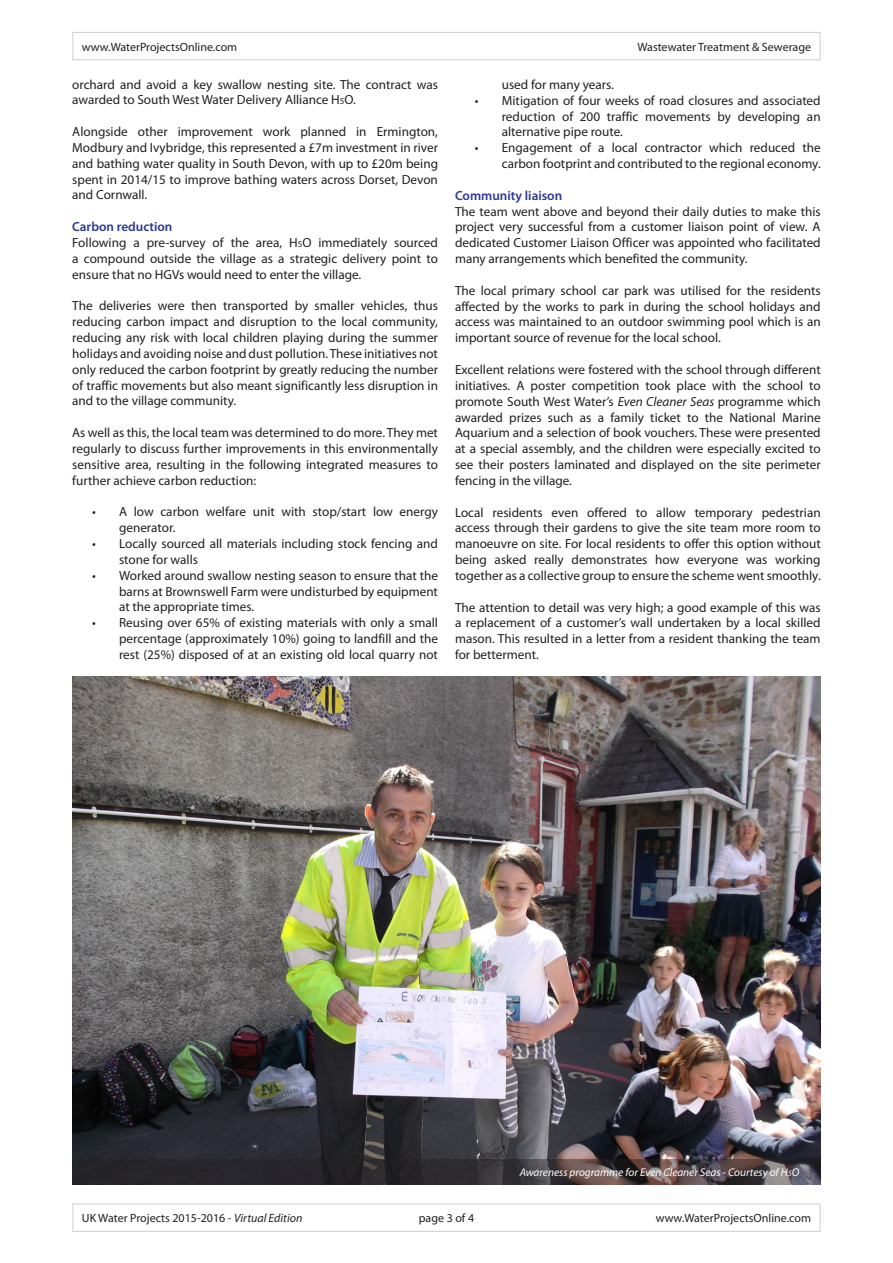
<style>
.page{position:relative;width:893px;height:1263px;background:#fff}
.page>*{position:absolute;margin:0;border:0;box-sizing:border-box;transform-origin:0 0}
.t1{font:13.2px/15.9px "Myriad Pro";color:#231f20;text-align:justify}
.t2{font:600 13.2px "Myriad Pro";color:#2a3890}
.t3{font:12px "Myriad Pro";color:#231f20}
.t4{font:italic 11.25px "Myriad Pro";color:#fff}
.s1{font-size:9px}
.s2{font-weight:600;color:#2a3890}
.s3{font-style:italic}
.s4{font-size:8.25px}
</style>
<div class="page">
<img style="left:72px;top:676px;width:749px;height:483px">
<svg style="left:72px;top:1159px;width:749px;height:25px;background:#3a3437"></svg>
<div style="left:72px;top:32px;width:749px;height:28px;border:1px solid #d1d3d4"></div>
<div style="left:72px;top:1203px;width:749px;height:29px;border:1px solid #d1d3d4"></div>
<p class="t3" style="left:82px;top:39px;width:157px">www.WaterProjectsOnline.com</p>
<p class="t3" style="left:637px;top:39px;width:175px">Wastewater Treatment &amp; Sewerage</p>
<p class="t1" style="left:72px;top:76px;width:367px">orchard and avoid a key swallow nesting site. The contract was awarded to South West Water Delivery Alliance H<span class="s1">5</span>O.</p>
<p class="t1" style="left:72px;top:123px;width:367px">Alongside other improvement work planned in Ermington, Modbury and Ivybridge, this represented a £7m investment in river and bathing water quality in South Devon, with up to £20m being spent in 2014/15 to improve bathing waters across Dorset, Devon and Cornwall.</p>
<p class="t1" style="left:72px;top:219px;width:367px;text-align:left"><span class="s2">Carbon reduction<br></span>Following a pre-survey of the area, H<span class="s1">5</span>O immediately sourced a compound outside the village as a strategic delivery point to ensure that no HGVs would need to enter the village.</p>
<p class="t1" style="left:72px;top:298px;width:367px">The deliveries were then transported by smaller vehicles, thus reducing carbon impact and disruption to the local community, reducing any risk with local children playing during the summer holidays and avoiding noise and dust pollution. These initiatives not only reduced the carbon footprint by greatly reducing the number of traffic movements but also meant significantly less disruption in and to the village community.</p>
<p class="t1" style="left:72px;top:424px;width:367px">As well as this, the local team was determined to do more. They met regularly to discuss further improvements in this environmentally sensitive area, resulting in the following integrated measures to further achieve carbon reduction:</p>
<p class="t1" style="left:119px;top:504px;width:320px;text-indent:-27px">• A low carbon welfare unit with stop/start low energy generator.</p>
<p class="t1" style="left:119px;top:535px;width:320px;text-indent:-27px">• Locally sourced all materials including stock fencing and stone for walls</p>
<p class="t1" style="left:119px;top:567px;width:320px;text-indent:-27px">• Worked around swallow nesting season to ensure that the barns at Brownswell Farm were undisturbed by equipment at the appropriate times.</p>
<p class="t1" style="left:119px;top:615px;width:320px;text-indent:-27px">• Reusing over 65% of existing materials with only a small percentage (approximately 10%) going to landfill and the rest (25%) disposed of at an existing old local quarry not</p>
<p class="t1" style="left:502px;top:76px;width:114px">used for many years.</p>
<p class="t1" style="left:502px;top:92px;width:320px;text-indent:-27px">• Mitigation of four weeks of road closures and associated reduction of 200 traffic movements by developing an alternative pipe route.</p>
<p class="t1" style="left:475px;top:140px;width:347px;text-align:right">• Engagement of a local contractor which reduced the carbon footprint and contributed to the regional economy.</p>
<p class="t2" style="left:455px;top:187px;width:109px">Community liaison</p>
<p class="t1" style="left:455px;top:203px;width:367px">The team went above and beyond their daily duties to make this project very successful from a customer liaison point of view. A dedicated Customer Liaison Officer was appointed who facilitated many arrangements which benefited the community.</p>
<p class="t1" style="left:455px;top:282px;width:367px">The local primary school car park was utilised for the residents affected by the works to park in during the school holidays and access was maintained to an outdoor swimming pool which is an important source of revenue for the local school.</p>
<p class="t1" style="left:455px;top:361px;width:367px">Excellent relations were fostered with the school through different initiatives. A poster competition took place with the school to promote South West Water’s <span class="s3">Even Cleaner Seas</span> programme which awarded prizes such as a family ticket to the National Marine Aquarium and a selection of book vouchers. These were presented at a special assembly, and the children were especially excited to see their posters laminated and displayed on the site perimeter fencing in the village.</p>
<p class="t1" style="left:455px;top:504px;width:367px">Local residents even offered to allow temporary pedestrian access through their gardens to give the site team more room to manoeuvre on site. For local residents to offer this option without being asked really demonstrates how everyone was working together as a collective group to ensure the scheme went smoothly.</p>
<p class="t1" style="left:455px;top:599px;width:367px">The attention to detail was very high; a good example of this was a replacement of a customer’s wall undertaken by a local skilled mason. This resulted in a letter from a resident thanking the team for betterment.</p>
<p class="t4" style="left:520px;top:1165px;width:281px">Awareness programme for Even Cleaner Seas - Courtesy of H<span class="s4">5</span>O</p>
<p class="t3" style="left:82px;top:1211px;width:222px">UK Water Projects 2015-2016 - <span class="s3">Virtual Edition</span></p>
<p class="t3" style="left:419px;top:1211px;width:57px">page 3 of 4</p>
<p class="t3" style="left:656px;top:1211px;width:157px">www.WaterProjectsOnline.com</p>
</div>
